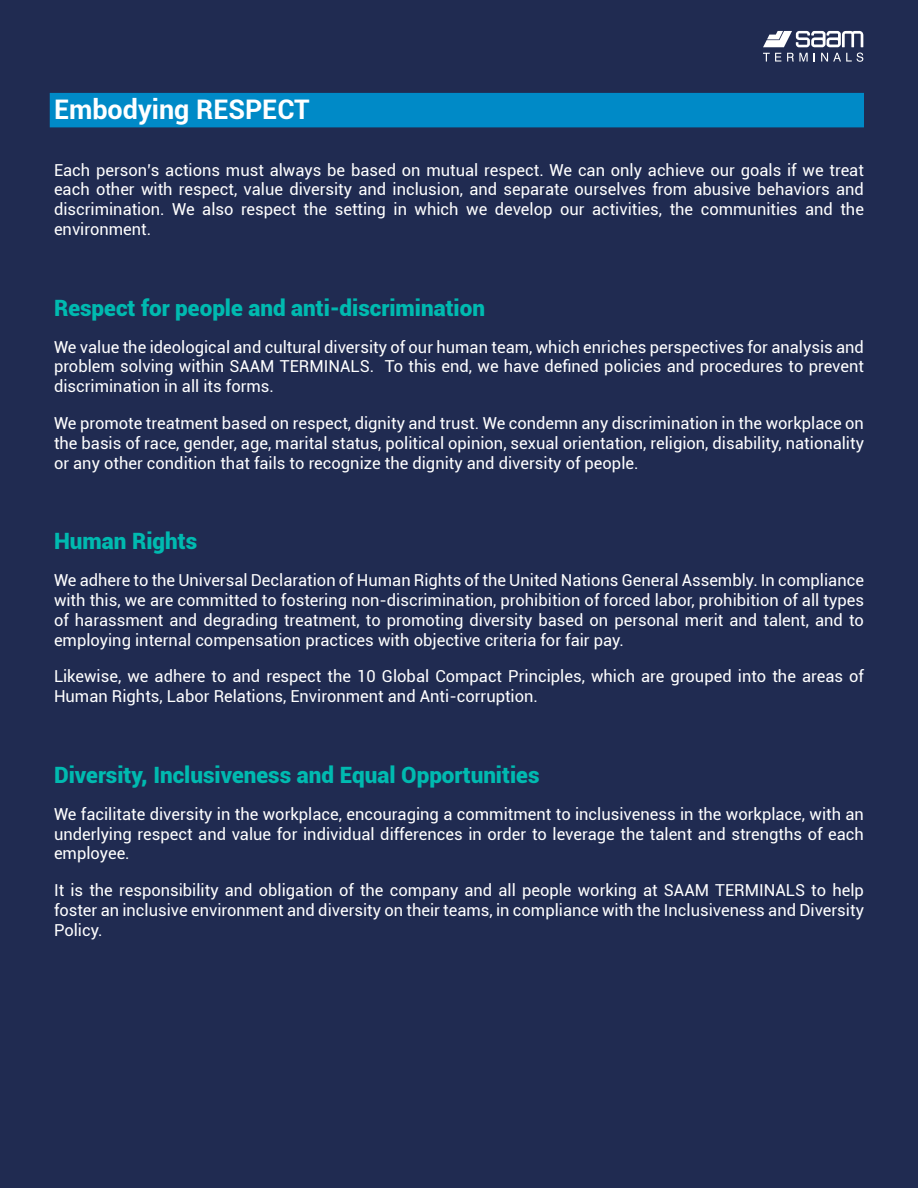
<style>
.page{position:relative;width:918px;height:1188px;background:#fff}
.page>*{position:absolute;margin:0;border:0;box-sizing:border-box;transform-origin:0 0}
.t1{font:700 27px "Roboto";color:#fff}
.t2{font:900 22.5px "Roboto";color:#00bab0}
.t3{font:16.5px/19.8px "Roboto";color:#fff;text-align:justify}
</style>
<div class="page">
<div style="left:0;top:1px;width:918px;height:1187px;background:#202b51"></div>
<svg style="left:763px;top:31px;width:100px;height:16px"></svg>
<svg style="left:763px;top:53px;width:18px;height:9px"></svg>
<svg style="left:787px;top:53px;width:21px;height:9px"></svg>
<svg style="left:821px;top:53px;width:42px;height:9px"></svg>
<div style="left:50px;top:93px;width:814px;height:34px;background:#008ac7"></div>
<h1 class="t1" style="left:54px;top:90px;width:257px">Embodying RESPECT</h1>
<p class="t3" style="left:54px;top:159px;width:811px">Each person’s actions must always be based on mutual respect. We can only achieve our goals if we treat each other with respect, value diversity and inclusion, and separate ourselves from abusive behaviors and discrimination. We also respect the setting in which we develop our activities, the communities and the environment.</p>
<h2 class="t2" style="left:54px;top:292px;width:433px">Respect for people and anti-discrimination</h2>
<p class="t3" style="left:54px;top:336px;width:811px">We value the ideological and cultural diversity of our human team, which enriches perspectives for analysis and problem solving within SAAM TERMINALS. To this end, we have defined policies and procedures to prevent discrimination in all its forms.</p>
<p class="t3" style="left:54px;top:413px;width:812px">We promote treatment based on respect, dignity and trust. We condemn any discrimination in the workplace on the basis of race, gender, age, marital status, political opinion, sexual orientation, religion, disability, nationality or any other condition that fails to recognize the dignity and diversity of people.</p>
<h2 class="t2" style="left:54px;top:525px;width:145px">Human Rights</h2>
<p class="t3" style="left:54px;top:570px;width:811px">We adhere to the Universal Declaration of Human Rights of the United Nations General Assembly. In compliance with this, we are committed to fostering non-discrimination, prohibition of forced labor, prohibition of all types of harassment and degrading treatment, to promoting diversity based on personal merit and talent, and to employing internal compensation practices with objective criteria for fair pay.</p>
<p class="t3" style="left:54px;top:666px;width:812px">Likewise, we adhere to and respect the 10 Global Compact Principles, which are grouped into the areas of<br>Human Rights, Labor Relations, Environment and Anti-corruption.</p>
<h2 class="t2" style="left:54px;top:759px;width:487px">Diversity, Inclusiveness and Equal Opportunities</h2>
<p class="t3" style="left:54px;top:803px;width:811px">We facilitate diversity in the workplace, encouraging a commitment to inclusiveness in the workplace, with an underlying respect and value for individual differences in order to leverage the talent and strengths of each employee.</p>
<p class="t3" style="left:54px;top:880px;width:811px">It is the responsibility and obligation of the company and all people working at SAAM TERMINALS to help foster an inclusive environment and diversity on their teams, in compliance with the Inclusiveness and Diversity Policy.</p>
</div>
